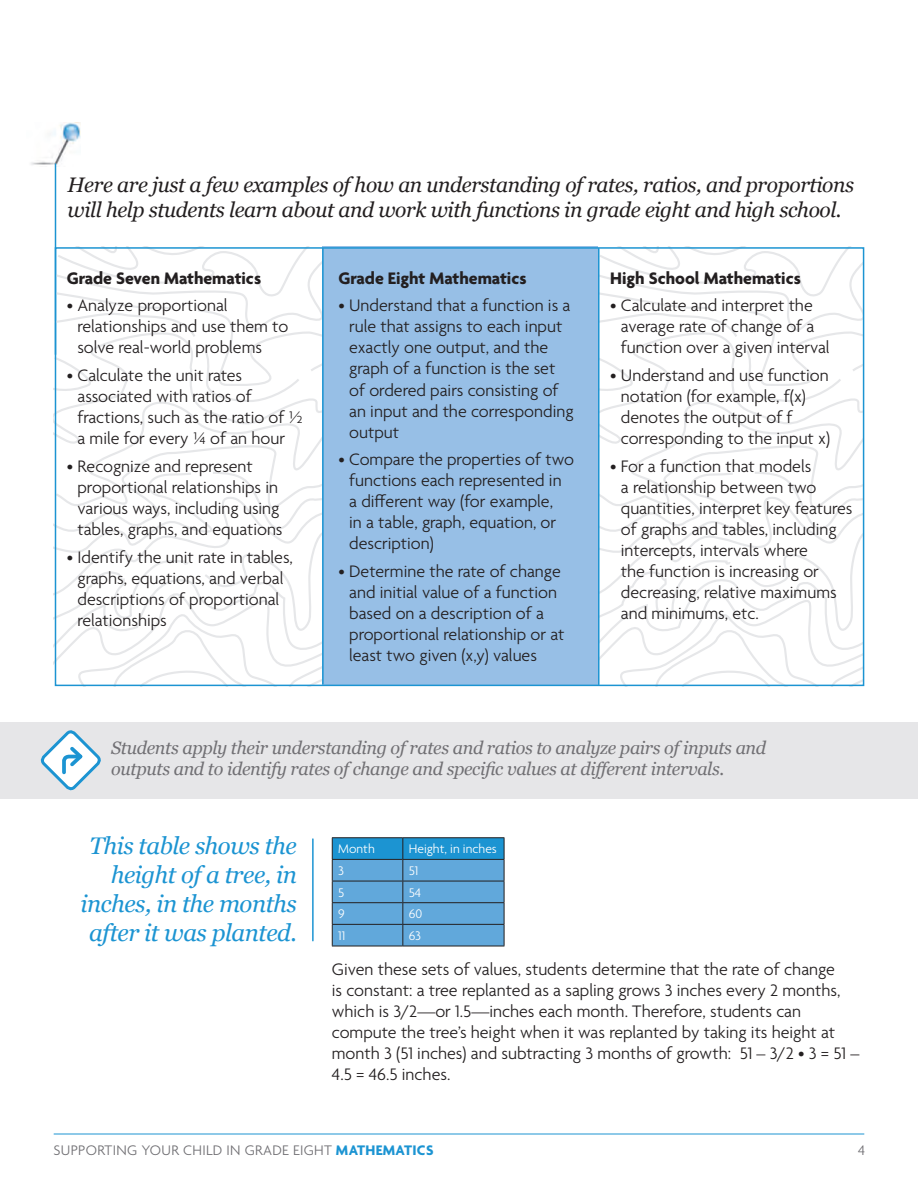
<style>
.page{position:relative;width:918px;height:1188px;background:#fff}
.page>*{position:absolute;margin:0;border:0;box-sizing:border-box;transform-origin:0 0}
.Call_Out{font:italic 24px/28.8px "Georgia";letter-spacing:-.02em;color:#1c94d2;text-align:right}
.Call_Out-2{font:italic 21px/25.2px "Georgia";letter-spacing:-.02em;color:#231f20}
.Bullet_Copy{font:300 18px/21px "Agenda";color:#231f20}
.Call_Out-3{font:italic 18px/21.6px "Georgia";letter-spacing:-.02em;color:#717074}
.Bullet_Copy-2{font:700 18px "Agenda";color:#231f20}
.t1{font:300 15px "Agenda";letter-spacing:.02em;color:#717074}
.Bullet_Copy-3{font:300 13.5px "Agenda";color:#fff}
.s1{font-weight:700;color:#1c94d2}
</style>
<div class="page">
<img style="left:31px;top:123px;width:49px;height:43px">
<hr style="left:55px;top:164px;width:1px;height:190px;background:#1c94d2">
<svg style="left:53px;top:247px;width:269px;height:439px"></svg>
<svg style="left:600px;top:250px;width:261px;height:433px"></svg>
<hr style="left:54px;top:1134px;width:810px;height:1px;background:#1c94d2">
<div style="left:322px;top:247px;width:276px;height:438px;background:#97bfe6"></div>
<hr style="left:598px;top:249px;width:2px;height:436px;background:#1c94d2">
<hr style="left:322px;top:249px;width:2px;height:435px;background:#1c94d2">
<div style="left:55px;top:247px;width:809px;height:439px;border:2px solid #1c94d2"></div>
<hr style="left:312px;top:839px;width:2px;height:102px;background:#1c94d2">
<div style="left:0;top:722px;width:918px;height:76px;background:#e6e6e8"></div>
<svg style="left:40px;top:730px;width:61px;height:61px"></svg>
<hr style="left:332px;top:837px;width:71px;height:1px;background:#231f20">
<hr style="left:403px;top:837px;width:101px;height:1px;background:#231f20">
<svg style="left:332px;top:838px;width:173px;height:108px;background:#509cce"></svg>
<hr style="left:332px;top:946px;width:71px;height:1px;background:#231f20">
<hr style="left:403px;top:946px;width:101px;height:1px;background:#231f20">
<p class="Call_Out-2" style="left:68px;top:172px;width:788px">Here are just a few examples of how an understanding of rates, ratios, and proportions will help students learn about and work with functions in grade eight and high school.</p>
<p class="Bullet_Copy-2" style="left:67px;top:268px;width:196px">Grade Seven Mathematics</p>
<p class="Bullet_Copy" style="left:77px;top:296px;width:212px;text-indent:-11px">• Analyze proportional relationships and use them to solve real-world problems</p>
<p class="Bullet_Copy" style="left:77px;top:366px;width:227px;text-indent:-11px">• Calculate the unit rates associated with ratios of fractions, such as the ratio of ½ a mile for every ¼ of an hour</p>
<p class="Bullet_Copy" style="left:77px;top:457px;width:207px;text-indent:-11px">• Recognize and represent proportional relationships in various ways, including using tables, graphs, and equations</p>
<p class="Bullet_Copy" style="left:77px;top:548px;width:217px;text-indent:-11px">• Identify the unit rate in tables, graphs, equations, and verbal descriptions of proportional relationships</p>
<p class="Bullet_Copy-2" style="left:339px;top:268px;width:189px">Grade Eight Mathematics</p>
<p class="Bullet_Copy" style="left:349px;top:296px;width:226px;text-indent:-11px">• Understand that a function is a rule that assigns to each input exactly one output, and the graph of a function is the set of ordered pairs consisting of an input and the corresponding output</p>
<p class="Bullet_Copy" style="left:349px;top:450px;width:226px;text-indent:-11px">• Compare the properties of two functions each represented in<br>a different way (for example,<br>in a table, graph, equation, or description)</p>
<p class="Bullet_Copy" style="left:349px;top:562px;width:217px;text-indent:-11px">• Determine the rate of change and initial value of a function based on a description of a proportional relationship or at least two given (x,y) values</p>
<p class="Bullet_Copy-2" style="left:610px;top:268px;width:192px">High School Mathematics</p>
<p class="Bullet_Copy" style="left:621px;top:296px;width:210px;text-indent:-11px">• Calculate and interpret the average rate of change of a function over a given interval</p>
<p class="Bullet_Copy" style="left:621px;top:366px;width:211px;text-indent:-11px">• Understand and use function notation (for example, f(x) denotes the output of f corresponding to the input x)</p>
<p class="Bullet_Copy" style="left:621px;top:457px;width:233px;text-indent:-11px">• For a function that models<br>a relationship between two quantities, interpret key features of graphs and tables, including intercepts, intervals where<br>the function is increasing or decreasing, relative maximums and minimums, etc.</p>
<p class="Call_Out-3" style="left:111px;top:737px;width:657px">Students apply their understanding of rates and ratios to analyze pairs of inputs and outputs and to identify rates of change and specific values at different intervals.</p>
<p class="Call_Out" style="left:81px;top:832px;width:218px">This table shows the height of a tree, in inches, in the months after it was planted.</p>
<p class="Bullet_Copy-3" style="left:338px;top:842px;width:38px">Month</p>
<p class="Bullet_Copy-3" style="left:409px;top:842px;width:90px">Height, in inches</p>
<p class="Bullet_Copy-3" style="left:338px;top:863px;width:7px">3</p>
<p class="Bullet_Copy-3" style="left:409px;top:863px;width:11px">51</p>
<p class="Bullet_Copy-3" style="left:338px;top:885px;width:8px">5</p>
<p class="Bullet_Copy-3" style="left:409px;top:885px;width:14px">54</p>
<p class="Bullet_Copy-3" style="left:338px;top:907px;width:8px">9</p>
<p class="Bullet_Copy-3" style="left:409px;top:907px;width:15px">60</p>
<p class="Bullet_Copy-3" style="left:338px;top:928px;width:8px">11</p>
<p class="Bullet_Copy-3" style="left:409px;top:928px;width:14px">63</p>
<p class="Bullet_Copy" style="left:332px;top:960px;width:529px">Given these sets of values, students determine that the rate of change<br>is constant: a tree replanted as a sapling grows 3 inches every 2 months, which is 3/2—or 1.5—inches each month. Therefore, students can compute the tree’s height when it was replanted by taking its height at month 3 (51 inches) and subtracting 3 months of growth: 51 – 3/2 • 3 = 51 – 4.5 = 46.5 inches.</p>
<p class="t1" style="left:54px;top:1142px;width:381px">SUPPORTING YOUR CHILD IN GRADE EIGHT <span class="s1">MATHEMATICS</span></p>
<p class="t1" style="left:858px;top:1142px;width:9px">4</p>
</div>
